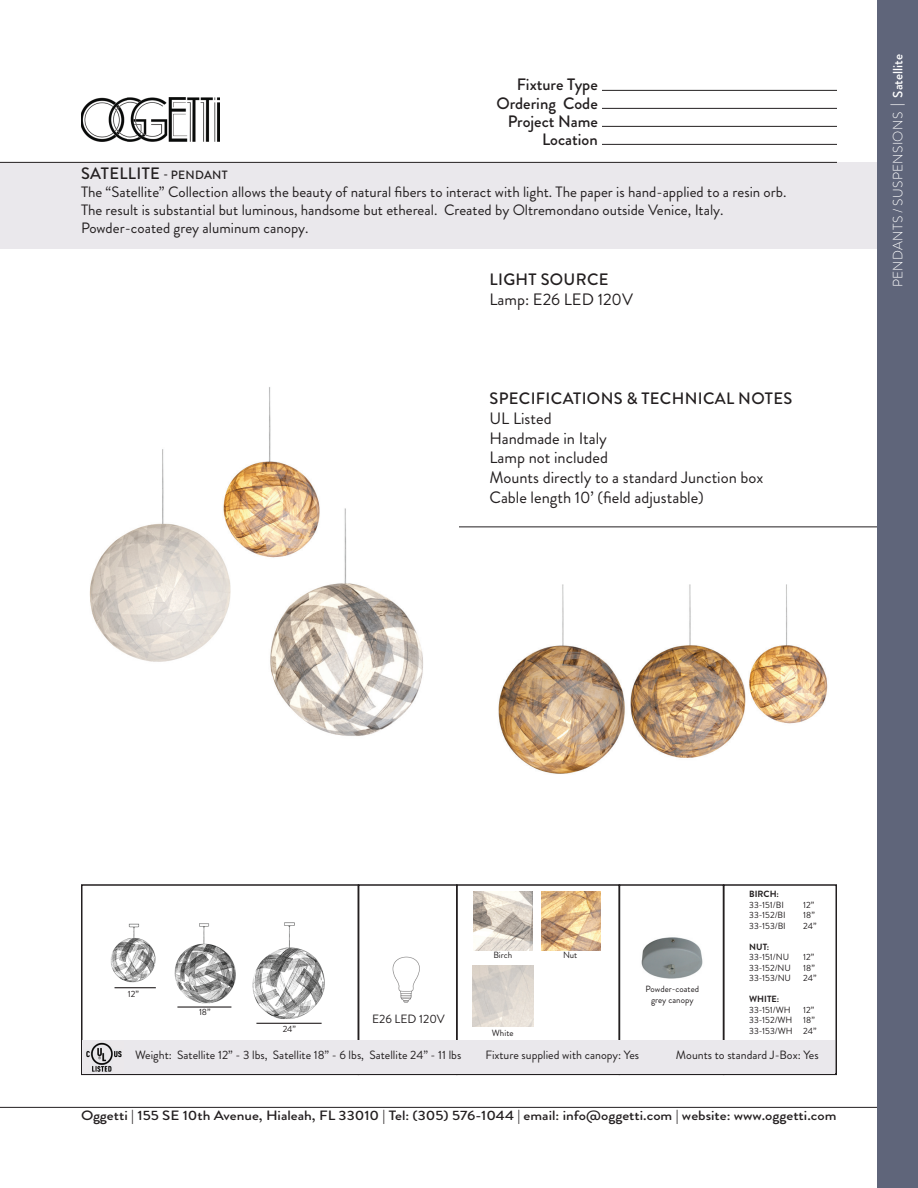
<style>
.page{position:relative;width:918px;height:1188px;background:#fff}
.page>*{position:absolute;margin:0;border:0;box-sizing:border-box;transform-origin:0 0}
.t1{font:16.5px/19.8px "Brandon Grotesque";color:#231f20}
.t2{font:500 16.5px/18.5px "Brandon Grotesque";letter-spacing:.015em;color:#231f20;text-align:right}
.t3{font:15px/18px "Brandon Grotesque";color:#231f20}
.t4{font:500 13.5px "Brandon Grotesque";color:#231f20;scale:1.13 1}
.t5{font:300 13.5px "Brandon Grotesque";letter-spacing:.02em;color:#fff}
.t6{font:12px "Brandon Grotesque";color:#231f20}
.t7{font:9px/10.5px "Brandon Grotesque";color:#231f20}
.t8{font:700 9px "Brandon Grotesque";color:#231f20}
.s1{font-size:12px}
.s2{font-weight:500}
</style>
<div class="page">
<div style="left:456px;top:884px;width:164px;height:191px;border:2px solid #231f20"></div>
<div style="left:0;top:162px;width:878px;height:86px;background:#eae8ec"></div>
<hr style="left:0;top:162px;width:837px;height:1px;background:#231f20">
<hr style="left:459px;top:526px;width:432px;height:1px;background:#231f20">
<hr style="left:0;top:1107px;width:891px;height:1px;background:#231f20">
<div style="left:878px;top:0;width:40px;height:1188px;background:#5f657a"></div>
<img style="left:81px;top:98px;width:139px;height:43px">
<hr style="left:602px;top:144px;width:235px;height:1px;background:#231f20">
<hr style="left:602px;top:126px;width:235px;height:1px;background:#231f20">
<hr style="left:602px;top:108px;width:235px;height:1px;background:#231f20">
<hr style="left:602px;top:90px;width:235px;height:1px;background:#231f20">
<img style="left:89px;top:387px;width:334px;height:349px">
<svg style="left:81px;top:884px;width:277px;height:191px"></svg>
<div style="left:358px;top:884px;width:100px;height:191px;border:2px solid #231f20"></div>
<div style="left:619px;top:884px;width:105px;height:191px;border:2px solid #231f20"></div>
<div style="left:723px;top:884px;width:114px;height:191px;border:2px solid #231f20"></div>
<img style="left:472px;top:966px;width:62px;height:61px">
<div style="left:82px;top:1040px;width:754px;height:34px;background:#eae8ec"></div>
<img style="left:86px;top:1042px;width:36px;height:30px">
<svg style="left:473px;top:891px;width:1px;height:42px"></svg>
<img style="left:474px;top:891px;width:59px;height:59px">
<img style="left:498px;top:584px;width:330px;height:190px">
<img style="left:392px;top:956px;width:28px;height:47px">
<img style="left:641px;top:937px;width:62px;height:42px">
<svg style="left:600px;top:891px;width:1px;height:59px"></svg>
<img style="left:541px;top:891px;width:59px;height:59px">
<img style="left:251px;top:918px;width:76px;height:105px">
<img style="left:173px;top:919px;width:65px;height:87px">
<img style="left:108px;top:920px;width:49px;height:65px">
<hr style="left:256px;top:1023px;width:66px;height:1px;background:#231f20">
<hr style="left:177px;top:1006px;width:54px;height:2px;background:#231f20">
<hr style="left:115px;top:987px;width:41px;height:1px;background:#231f20">
<p class="t2" style="left:497px;top:75px;width:103px">Fixture Type<br>Ordering Code<br>Project Name<br>Location</p>
<p class="t2" style="left:81px;top:164px;width:148px">SATELLITE <span class="s1">- PENDANT</span></p>
<p class="t3" style="left:81px;top:183px;width:707px">The “Satellite” Collection allows the beauty of natural fibers to interact with light. The paper is hand-applied to a resin orb.<br>The result is substantial but luminous, handsome but ethereal. Created by Oltremondano outside Venice, Italy.<br>Powder-coated grey aluminum canopy.</p>
<p class="t2" style="left:490px;top:271px;width:121px">LIGHT SOURCE</p>
<p class="t1" style="left:489px;top:290px;width:145px">Lamp: E26 LED 120V</p>
<p class="t2" style="left:490px;top:389px;width:304px">SPECIFICATIONS &amp; TECHNICAL NOTES</p>
<p class="t1" style="left:489px;top:408px;width:275px">UL Listed<br>Handmade in Italy<br>Lamp not included<br>Mounts directly to a standard Junction box<br>Cable length 10’ (field adjustable)</p>
<p class="t5" style="left:889px;top:287px;width:235px;rotate:-90deg">PENDANTS / SUSPENSIONS <span class="s2">| Satellite</span></p>
<p class="t7" style="left:128px;top:989px;width:13px">12”</p>
<p class="t7" style="left:199px;top:1007px;width:13px">18”</p>
<p class="t7" style="left:283px;top:1024px;width:15px">24”</p>
<p class="t6" style="left:372px;top:1010px;width:74px">E26 LED 120V</p>
<p class="t7" style="left:493px;top:950px;width:20px">Birch</p>
<p class="t7" style="left:492px;top:1028px;width:23px">White</p>
<p class="t7" style="left:563px;top:950px;width:16px">Nut</p>
<p class="t7" style="left:646px;top:983px;width:55px;text-align:center">Powder-coated grey canopy</p>
<p class="t8" style="left:749px;top:888px;width:31px">BIRCH:</p>
<p class="t7" style="left:749px;top:900px;width:36px">33-151/BI</p>
<p class="t7" style="left:803px;top:900px;width:13px">12”</p>
<p class="t7" style="left:749px;top:910px;width:38px">33-152/BI</p>
<p class="t7" style="left:803px;top:910px;width:13px">18”</p>
<p class="t7" style="left:749px;top:921px;width:38px">33-153/BI</p>
<p class="t7" style="left:803px;top:921px;width:15px">24”</p>
<p class="t8" style="left:749px;top:940px;width:22px">NUT:</p>
<p class="t7" style="left:749px;top:952px;width:41px">33-151/NU</p>
<p class="t7" style="left:803px;top:952px;width:13px">12”</p>
<p class="t7" style="left:749px;top:963px;width:43px">33-152/NU</p>
<p class="t7" style="left:803px;top:963px;width:13px">18”</p>
<p class="t7" style="left:749px;top:973px;width:43px">33-153/NU</p>
<p class="t7" style="left:803px;top:973px;width:15px">24”</p>
<p class="t8" style="left:749px;top:993px;width:32px">WHITE:</p>
<p class="t7" style="left:749px;top:1005px;width:43px">33-151/WH</p>
<p class="t7" style="left:749px;top:1005px;width:69px;text-indent:54px">12”<br>33-152/WH 18”<br>33-153/WH 24”</p>
<p class="t6" style="left:135px;top:1047px;width:328px">Weight: Satellite 12” - 3 lbs, Satellite 18” - 6 lbs, Satellite 24” - 11 lbs</p>
<p class="t6" style="left:485px;top:1047px;width:155px">Fixture supplied with canopy: Yes</p>
<p class="t6" style="left:676px;top:1047px;width:144px">Mounts to standard J-Box: Yes</p>
<p class="t4" style="left:81px;top:1106px;width:670px">Oggetti | 155 SE 10th Avenue, Hialeah, FL 33010 | Tel: (305) 576-1044 | email: info@oggetti.com | website: www.oggetti.com</p>
</div>
